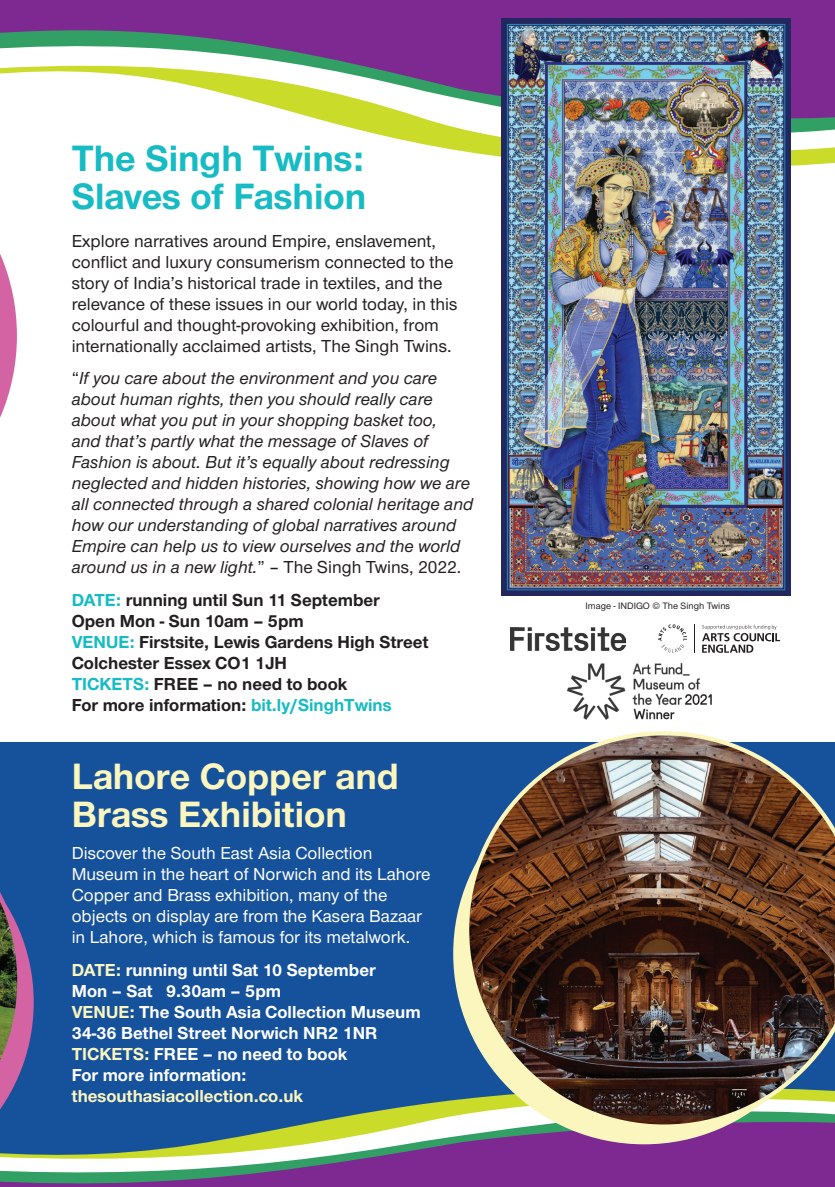
<style>
.page{position:relative;width:835px;height:1187px;background:#fff}
.page>*{position:absolute;margin:0;border:0;box-sizing:border-box;transform-origin:0 0}
.t1{font:700 38px/38px "Nimbus Sans Novus T";color:#fbf6be}
.t2{font:700 38px/38px "Nimbus Sans Novus T";color:#16bbc3}
.t3{font:italic 500 18px/21px "Nimbus Sans Novus T";color:#231f20}
.t4{font:500 18px/21px "Nimbus Sans Novus T";color:#231f20}
.t5{font:500 18px/21px "Nimbus Sans Novus T";color:#fff}
.t6{font:700 18px/21px "Nimbus Sans Novus T";color:#231f20}
.t7{font:700 18px/21px "Nimbus Sans Novus T";color:#fff}
.t8{font:700 18px "Nimbus Sans Novus T";color:#fbf6be}
.t9{font:500 9.6px "Nimbus Sans Novus T";color:#231f20}
.s1{font-style:normal}
.s2{color:#16bbc3}
.s3{color:#fbf6be}
</style>
<div class="page">
<div style="left:0;top:742px;width:834px;height:445px;background:#16529c"></div>
<svg style="left:0;top:0;width:834px;height:192px"></svg>
<svg style="left:34px;top:1099px;width:800px;height:88px"></svg>
<img style="left:465px;top:731px;width:369px;height:398px">
<svg style="left:0;top:94px;width:17px;height:324px"></svg>
<img style="left:500px;top:18px;width:289px;height:577px">
<img style="left:567px;top:664px;width:143px;height:55px">
<img style="left:510px;top:627px;width:115px;height:23px">
<svg style="left:702px;top:625px;width:77px;height:28px"></svg>
<svg style="left:658px;top:624px;width:28px;height:29px"></svg>
<svg style="left:694px;top:624px;width:1px;height:29px"></svg>
<svg style="left:0;top:892px;width:34px;height:295px"></svg>
<h1 class="t2" style="left:72px;top:139px;width:296px">The Singh Twins:<br>Slaves of Fashion</h1>
<p class="t4" style="left:72px;top:230px;width:387px">Explore narratives around Empire, enslavement, conflict and luxury consumerism connected to the story of India’s historical trade in textiles, and the relevance of these issues in our world today, in this colourful and thought-provoking exhibition, from internationally acclaimed artists, The Singh Twins.</p>
<p class="t3" style="left:72px;top:368px;width:403px"><span class="s1">“</span>If you care about the environment and you care about human rights, then you should really care about what you put in your shopping basket too,<br>and that’s partly what the message of Slaves of Fashion is about. But it’s equally about redressing neglected and hidden histories, showing how we are all connected through a shared colonial heritage and how our understanding of global narratives around Empire can help us to view ourselves and the world around us in a new light.<span class="s1">” – The Singh Twins, 2022.</span></p>
<p class="t6" style="left:72px;top:589px;width:358px"><span class="s2">DATE:</span> running until Sun 11 September<br>Open Mon - Sun 10am – 5pm<br><span class="s2">VENUE:</span> Firstsite, Lewis Gardens High Street Colchester Essex CO1 1JH<br><span class="s2">TICKETS:</span> FREE – no need to book<br>For more information: <span class="s2">bit.ly/SinghTwins</span></p>
<p class="t9" style="left:585px;top:600px;width:146px">Image - INDIGO © The Singh Twins</p>
<h1 class="t1" style="left:72px;top:757px;width:328px">Lahore Copper and<br>Brass Exhibition</h1>
<p class="t5" style="left:72px;top:842px;width:360px">Discover the South East Asia Collection Museum in the heart of Norwich and its Lahore Copper and Brass exhibition, many of the objects on display are from the Kasera Bazaar in Lahore, which is famous for its metalwork.</p>
<p class="t7" style="left:72px;top:959px;width:350px"><span class="s3">DATE:</span> running until Sat 10 September<br>Mon – Sat 9.30am – 5pm<br><span class="s3">VENUE:</span> The South Asia Collection Museum<br>34-36 Bethel Street Norwich NR2 1NR<br><span class="s3">TICKETS:</span> FREE – no need to book<br>For more information:</p>
<p class="t8" style="left:72px;top:1085px;width:233px">thesouthasiacollection.co.uk</p>
</div>
